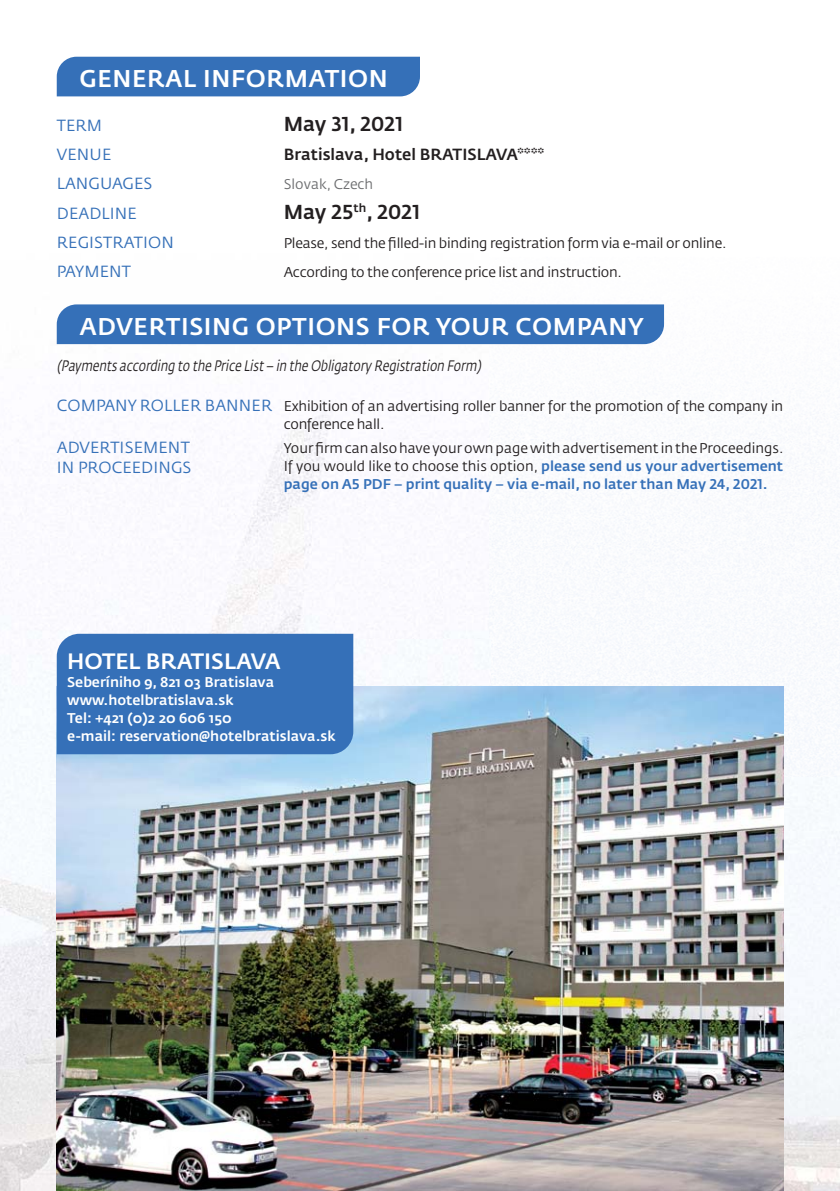
<style>
.page{position:relative;width:840px;height:1191px;background:#fff}
.page>*{position:absolute;margin:0;border:0;box-sizing:border-box;transform-origin:0 0}
.t1{font:500 24px "Fedra Sans Pro";letter-spacing:.025em;color:#fff}
.t2{font:500 22px "Fedra Sans Pro";color:#fff}
.t3{font:500 20px "Fedra Sans Pro";letter-spacing:.01em;color:#231f20}
.t4{font:16px "Fedra Sans Pro";letter-spacing:.01em;color:#3570b8}
.t5{font:500 16px "Fedra Sans Pro";color:#231f20}
.t6{font:italic 15px "Fedra Sans Pro";color:#231f20;scale:.8 1}
.t7{font:14px/18px "Fedra Sans Pro";letter-spacing:-.015em;color:#231f20}
.t8{font:500 14px/18px "Fedra Sans Pro";color:#fff}
.t9{font:14px "Fedra Sans Pro";color:#6d6e70}
.s1{font-size:16px;color:#3570b8}
.s2{font-weight:500;color:#3570b8}
</style>
<div class="page">
<img style="left:0;top:304px;width:839px;height:887px">
<div style="left:57px;top:57px;width:363px;height:39px;background:#3570b8"></div>
<div style="left:57px;top:304px;width:606px;height:40px;background:#3570b8"></div>
<img style="left:57px;top:686px;width:725px;height:505px">
<div style="left:57px;top:634px;width:296px;height:120px;background:#3570b8"></div>
<h1 class="t1" style="left:79px;top:69px;width:310px">GENERAL INFORMATION</h1>
<p class="t4" style="left:57px;top:119px;width:47px">TERM</p>
<h3 class="t3" style="left:283px;top:116px;width:121px">May 31, 2021</h3>
<p class="t4" style="left:57px;top:148px;width:56px">VENUE</p>
<p class="t5" style="left:283px;top:148px;width:262px">Bratislava, Hotel BRATISLAVA****</p>
<p class="t4" style="left:57px;top:177px;width:97px">LANGUAGES</p>
<p class="t9" style="left:283px;top:179px;width:91px">Slovak, Czech</p>
<p class="t4" style="left:57px;top:207px;width:81px">DEADLINE</p>
<h3 class="t3" style="left:283px;top:204px;width:138px">May 25<sup>th</sup>, 2021</h3>
<p class="t4" style="left:57px;top:236px;width:118px">REGISTRATION</p>
<p class="t7" style="left:283px;top:235px;width:444px">Please, send the filled-in binding registration form via e-mail or online.</p>
<p class="t4" style="left:57px;top:265px;width:76px">PAYMENT</p>
<p class="t7" style="left:283px;top:265px;width:339px">According to the conference price list and instruction.</p>
<h1 class="t1" style="left:79px;top:316px;width:565px">ADVERTISING OPTIONS FOR YOUR COMPANY</h1>
<p class="t6" style="left:57px;top:360px;width:534px">(Payments according to the Price List – in the Obligatory Registration Form)</p>
<p class="t7" style="left:283px;top:398px;width:500px;text-indent:-227px"><span class="s1">COMPANY ROLLER BANNER</span> Exhibition of an advertising roller banner for the promotion of the company in conference hall.</p>
<p class="t4" style="left:57px;top:441px;width:134px">ADVERTISEMENT</p>
<p class="t7" style="left:283px;top:440px;width:501px;text-align:justify">Your firm can also have your own page with advertisement in the Proceedings.<br>If you would like to choose this option, <span class="s2">please send us your advertisement page on A5 PDF – print quality – via e-mail, no later than May 24, 2021.</span></p>
<p class="t4" style="left:57px;top:461px;width:136px">IN PROCEEDINGS</p>
<h2 class="t2" style="left:67px;top:652px;width:215px">HOTEL BRATISLAVA</h2>
<p class="t8" style="left:67px;top:674px;width:270px">Seberíniho 9, 821 03 Bratislava www.hotelbratislava.sk<br>Tel: +421 (0)2 20 606 150<br>e-mail: reservation@hotelbratislava.sk</p>
</div>
